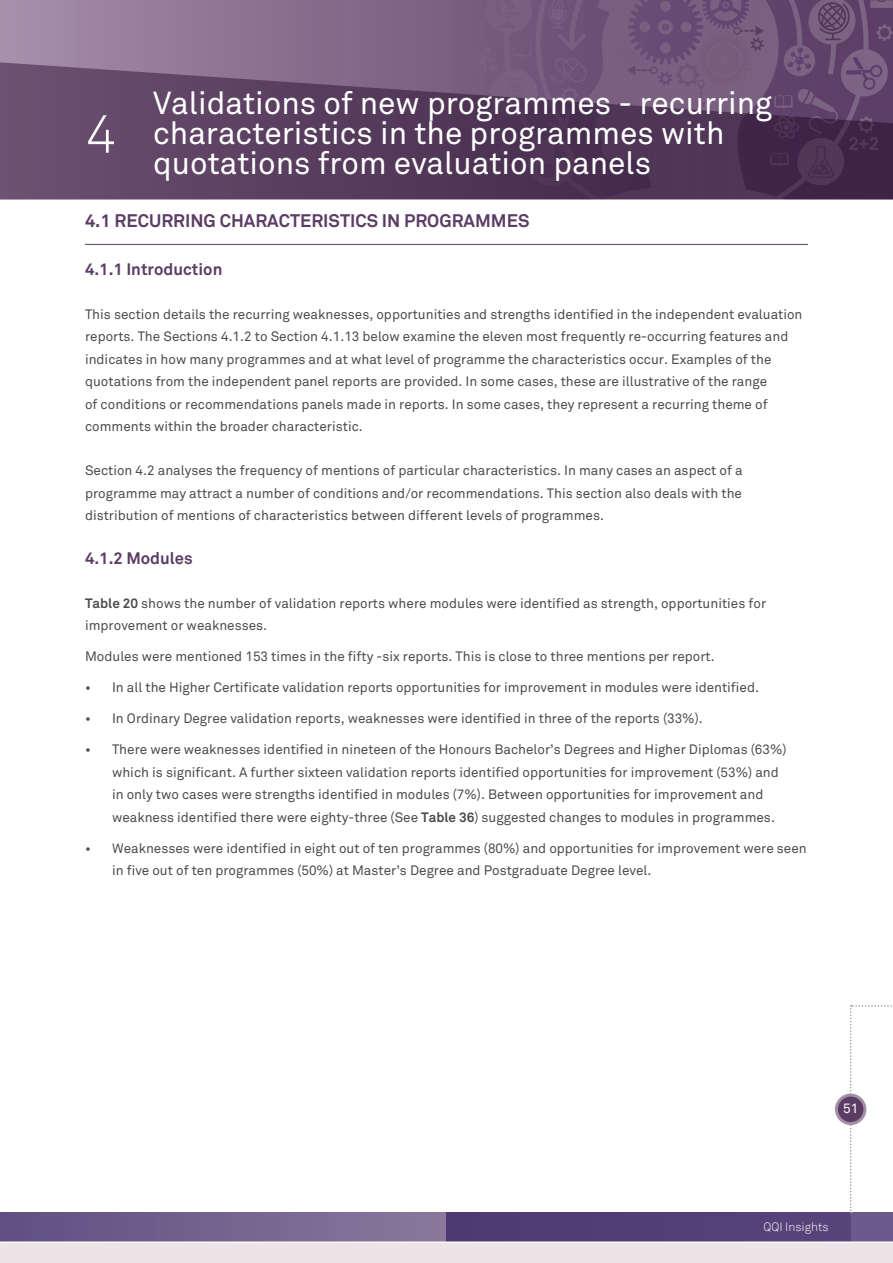
<style>
.page{position:relative;width:893px;height:1263px;background:#fff}
.page>*{position:absolute;margin:0;border:0;box-sizing:border-box;transform-origin:0 0}
.chapter{font:300 54px "Akkurat";color:#fff}
.chapter-2{font:31.5px "Akkurat";color:#fff}
.subheadings_3_2{font:700 18px "Akkurat";color:#5b3c64}
.sub_heading{font:700 16.5px "Akkurat";color:#5b3c64}
.body{font:13.5px/22.5px "Akkurat";color:#4b4c4d}
.t1{font:13.5px "Akkurat";color:#f4eff0}
.t2{font:300 12px "Akkurat";color:#fff}
.s1{font-weight:700}
</style>
<div class="page">
<svg style="left:1px;top:1212px;width:445px;height:29px;background:#75638f"></svg>
<div style="left:0;top:1242px;width:893px;height:21px;background:#ede4e7"></div>
<svg style="left:446px;top:1212px;width:447px;height:29px;background:#554078"></svg>
<hr style="left:0;top:1241px;width:893px;height:2px;background:#fff">
<hr style="left:0;top:1212px;width:1px;height:30px;background:#614f83">
<svg style="left:850px;top:1005px;width:43px;height:208px"></svg>
<div style="left:836px;top:1095px;width:29px;height:28px;background:#5b3c64;border-radius:50%"></div>
<div style="left:835px;top:1093px;width:31px;height:32px;border:3px solid #a290a6;border-radius:50%"></div>
<hr style="left:85px;top:244px;width:723px;height:1px;background:#5b3c64">
<svg style="left:0;top:0;width:448px;height:62px;background:#8f7695"></svg>
<svg style="left:473px;top:0;width:420px;height:62px;background:#705478"></svg>
<svg style="left:0;top:62px;width:893px;height:138px;background:#5d4364"></svg>
<p class="chapter" style="left:85px;top:102px;width:32px">4</p>
<p class="chapter-2" style="left:153px;top:84px;width:621px">Validations of new programmes - recurring</p>
<p class="chapter-2" style="left:153px;top:114px;width:573px">characteristics in the programmes with</p>
<p class="chapter-2" style="left:153px;top:144px;width:499px">quotations from evaluation panels</p>
<p class="subheadings_3_2" style="left:85px;top:209px;width:446px">4.1 RECURRING CHARACTERISTICS IN PROGRAMMES</p>
<p class="sub_heading" style="left:85px;top:259px;width:139px">4.1.1 Introduction</p>
<p class="body" style="left:85px;top:303px;width:719px">This section details the recurring weaknesses, opportunities and strengths identified in the independent evaluation reports. The Sections 4.1.2 to Section 4.1.13 below examine the eleven most frequently re-occurring features and indicates in how many programmes and at what level of programme the characteristics occur. Examples of the quotations from the independent panel reports are provided. In some cases, these are illustrative of the range<br>of conditions or recommendations panels made in reports. In some cases, they represent a recurring theme of comments within the broader characteristic.</p>
<p class="body" style="left:85px;top:459px;width:659px;text-align:justify">Section 4.2 analyses the frequency of mentions of particular characteristics. In many cases an aspect of a programme may attract a number of conditions and/or recommendations. This section also deals with the distribution of mentions of characteristics between different levels of programmes.</p>
<p class="sub_heading" style="left:85px;top:548px;width:109px">4.1.2 Modules</p>
<p class="body" style="left:85px;top:592px;width:683px"><span class="s1">Table 20</span> shows the number of validation reports where modules were identified as strength, opportunities for improvement or weaknesses.</p>
<p class="body" style="left:85px;top:645px;width:631px">Modules were mentioned 153 times in the fifty -six reports. This is close to three mentions per report.</p>
<p class="body" style="left:85px;top:676px;width:675px">• In all the Higher Certificate validation reports opportunities for improvement in modules were identified.</p>
<p class="body" style="left:85px;top:707px;width:619px">• In Ordinary Degree validation reports, weaknesses were identified in three of the reports (33%).</p>
<p class="body" style="left:112px;top:738px;width:676px;text-indent:-27px">• There were weaknesses identified in nineteen of the Honours Bachelor’s Degrees and Higher Diplomas (63%) which is significant. A further sixteen validation reports identified opportunities for improvement (53%) and in only two cases were strengths identified in modules (7%). Between opportunities for improvement and weakness identified there were eighty-three (See <span class="s1">Table 36</span>) suggested changes to modules in programmes.</p>
<p class="body" style="left:112px;top:837px;width:696px;text-indent:-27px">• Weaknesses were identified in eight out of ten programmes (80%) and opportunities for improvement were seen in five out of ten programmes (50%) at Master’s Degree and Postgraduate Degree level.</p>
<p class="t1" style="left:843px;top:1100px;width:17px">51</p>
<p class="t2" style="left:764px;top:1220px;width:67px">QQI Insights</p>
</div>
